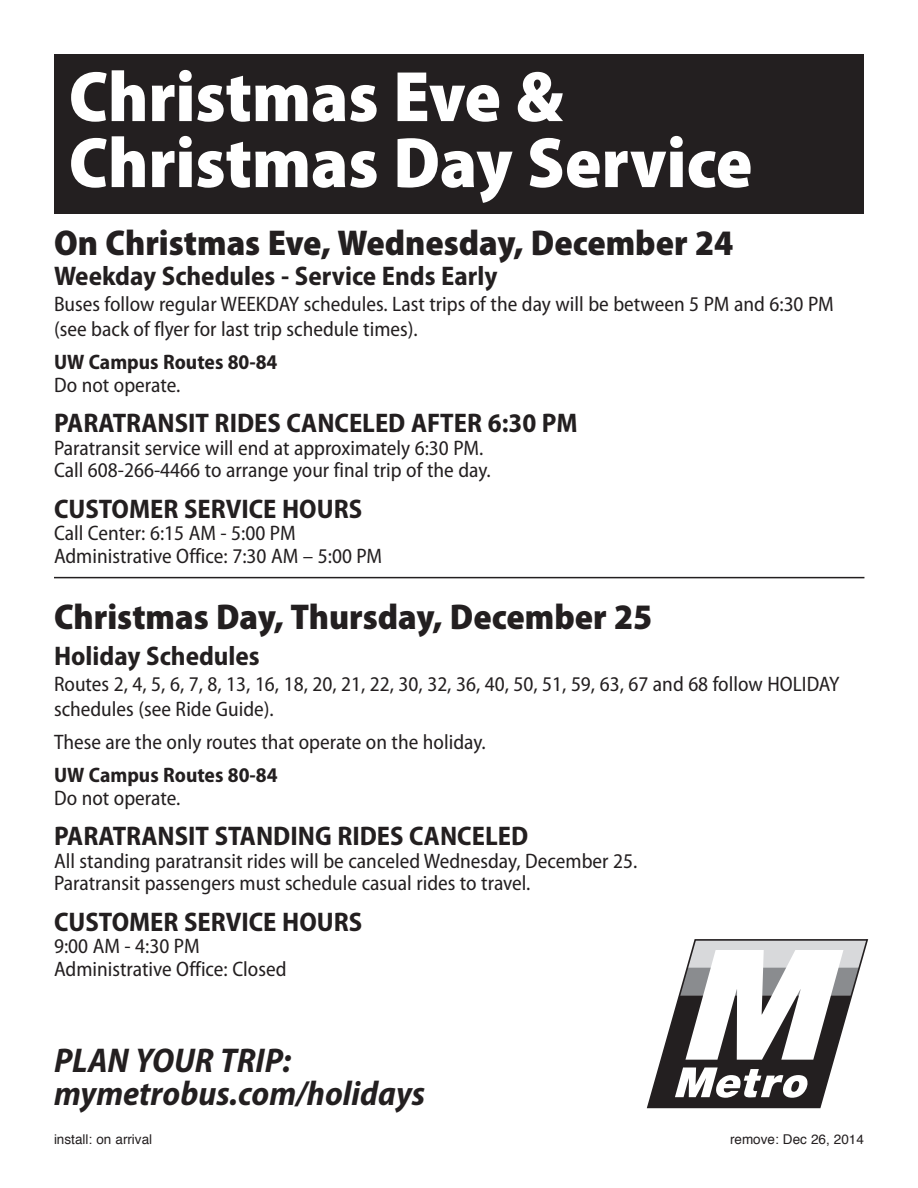
<style>
.page{position:relative;width:918px;height:1188px;background:#fff}
.page>*{position:absolute;margin:0;border:0;box-sizing:border-box;transform-origin:0 0}
.t1{font:900 semi-condensed 72px/66px "Myriad Pro";color:#fff}
.t2{font:900 semi-condensed 36px "Myriad Pro";color:#231f20}
.t3{font:italic 700 semi-condensed 34.5px/33px "Myriad Pro";color:#231f20}
.t4{font:700 semi-condensed 27px "Myriad Pro";color:#231f20}
.t5{font:semi-condensed 21px/22.5px "Myriad Pro";color:#231f20}
.t6{font:700 semi-condensed 21px "Myriad Pro";color:#231f20}
.t7{font:13.5px "Helvetica";color:#231f20}
</style>
<div class="page">
<div style="left:54px;top:54px;width:810px;height:159px;background:#231f20"></div>
<svg style="left:647px;top:939px;width:222px;height:169px"></svg>
<hr style="left:54px;top:577px;width:810px;height:1px;background:#231f20">
<h1 class="t1" style="left:69px;top:70px;width:685px">Christmas Eve &amp;<br>Christmas Day Service</h1>
<h2 class="t2" style="left:54px;top:230px;width:681px">On Christmas Eve, Wednesday, December 24</h2>
<p class="t4" style="left:54px;top:266px;width:445px">Weekday Schedules - Service Ends Early</p>
<p class="t5" style="left:54px;top:292px;width:781px;line-height:25.5px">Buses follow regular WEEKDAY schedules. Last trips of the day will be between 5 PM and 6:30 PM (see back of flyer for last trip schedule times).</p>
<p class="t6" style="left:54px;top:354px;width:225px">UW Campus Routes 80-84</p>
<p class="t5" style="left:54px;top:375px;width:128px">Do not operate.</p>
<p class="t4" style="left:54px;top:413px;width:525px">PARATRANSIT RIDES CANCELED AFTER 6:30 PM</p>
<p class="t5" style="left:54px;top:438px;width:438px">Paratransit service will end at approximately 6:30 PM.<br>Call 608-266-4466 to arrange your final trip of the day.</p>
<p class="t4" style="left:54px;top:499px;width:310px">CUSTOMER SERVICE HOURS</p>
<p class="t5" style="left:54px;top:524px;width:330px">Call Center: 6:15 AM - 5:00 PM<br>Administrative Office: 7:30 AM – 5:00 PM</p>
<h2 class="t2" style="left:54px;top:603px;width:600px">Christmas Day, Thursday, December 25</h2>
<p class="t4" style="left:54px;top:646px;width:207px">Holiday Schedules</p>
<p class="t5" style="left:54px;top:672px;width:787px;line-height:25.5px">Routes 2, 4, 5, 6, 7, 8, 13, 16, 18, 20, 21, 22, 30, 32, 36, 40, 50, 51, 59, 63, 67 and 68 follow HOLIDAY schedules (see Ride Guide).</p>
<p class="t5" style="left:54px;top:733px;width:433px">These are the only routes that operate on the holiday.</p>
<p class="t6" style="left:54px;top:767px;width:225px">UW Campus Routes 80-84</p>
<p class="t5" style="left:54px;top:788px;width:128px">Do not operate.</p>
<p class="t4" style="left:54px;top:826px;width:476px">PARATRANSIT STANDING RIDES CANCELED</p>
<p class="t5" style="left:54px;top:851px;width:585px">All standing paratransit rides will be canceled Wednesday, December 25.<br>Paratransit passengers must schedule casual rides to travel.</p>
<p class="t4" style="left:54px;top:912px;width:310px">CUSTOMER SERVICE HOURS</p>
<p class="t5" style="left:54px;top:937px;width:234px">9:00 AM - 4:30 PM<br>Administrative Office: Closed</p>
<h3 class="t3" style="left:54px;top:1047px;width:373px">PLAN YOUR TRIP: mymetrobus.com/holidays</h3>
<p class="t7" style="left:54px;top:1134px;width:100px">install: on arrival</p>
<p class="t7" style="left:730px;top:1134px;width:135px">remove: Dec 26, 2014</p>
</div>
